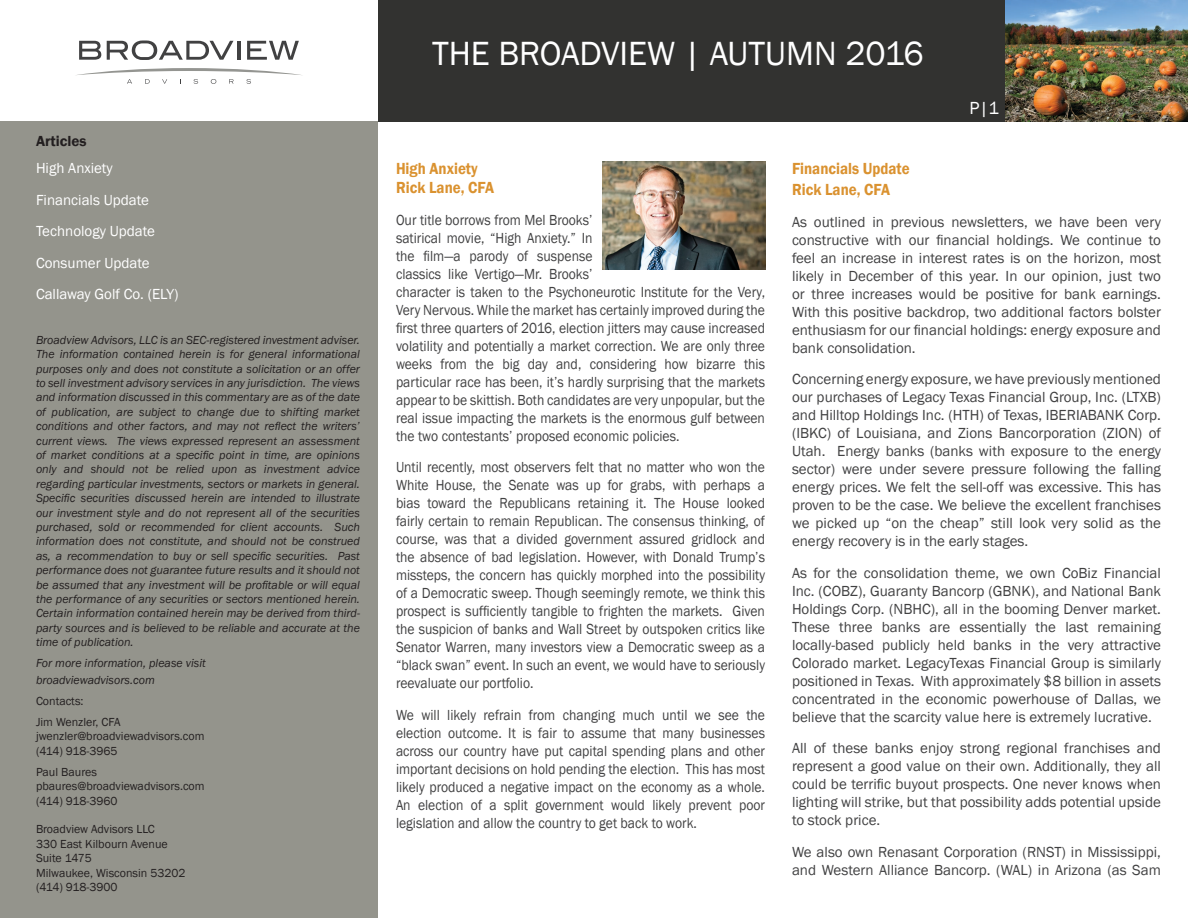
<style>
.page{position:relative;width:1188px;height:918px;background:#fff}
.page>*{position:absolute;margin:0;border:0;box-sizing:border-box;transform-origin:0 0}
.t1{font:34.5px "Franklin Gothic";color:#fff}
.t2{font:18px "Franklin Gothic";color:#fff}
.t3{font:600 16.5px "Franklin Gothic";color:#da9230;scale:.9 1}
.t4{font:15px/18px "Franklin Gothic";color:#414142;text-align:justify;scale:.91 1}
.t5{font:15px/18px "Franklin Gothic";color:#414142;text-align:justify}
.t6{font:15px "Franklin Gothic";color:#fff}
.t7{font:600 15px "Franklin Gothic";color:#231f20}
.t8{font:italic 12px/14.4px "Franklin Gothic";color:#231f20;text-align:justify}
.t9{font:12px "Franklin Gothic";color:#231f20}
</style>
<div class="page">
<div style="left:378px;top:0;width:628px;height:122px;background:#323230"></div>
<svg style="left:79px;top:41px;width:22px;height:19px"></svg>
<hr style="left:238px;top:41px;width:3px;height:19px;background:#414142">
<svg style="left:247px;top:41px;width:52px;height:19px"></svg>
<svg style="left:107px;top:41px;width:126px;height:19px"></svg>
<svg style="left:76px;top:68px;width:226px;height:16px"></svg>
<img style="left:1006px;top:1px;width:182px;height:121px">
<div style="left:0;top:122px;width:378px;height:796px;background:#94948c"></div>
<img style="left:603px;top:162px;width:162px;height:108px">
<p class="t7" style="left:36px;top:131px;width:52px">Articles</p>
<p class="t6" style="left:36px;top:159px;width:78px">High Anxiety</p>
<p class="t6" style="left:36px;top:190px;width:114px">Financials Update</p>
<p class="t6" style="left:36px;top:222px;width:120px">Technology Update</p>
<p class="t6" style="left:36px;top:253px;width:115px">Consumer Update</p>
<p class="t6" style="left:36px;top:285px;width:144px">Callaway Golf Co. (ELY)</p>
<p class="t8" style="left:36px;top:333px;width:326px">Broadview Advisors, LLC is an SEC-registered investment adviser.<br>The information contained herein is for general informational purposes only and does not constitute a solicitation or an offer to sell investment advisory services in any jurisdiction. The views and information discussed in this commentary are as of the date of publication, are subject to change due to shifting market conditions and other factors, and may not reflect the writers’ current views. The views expressed represent an assessment of market conditions at a specific point in time, are opinions only and should not be relied upon as investment advice regarding particular investments, sectors or markets in general.<br>Specific securities discussed herein are intended to illustrate our investment style and do not represent all of the securities purchased, sold or recommended for client accounts. Such information does not constitute, and should not be construed as, a recommendation to buy or sell specific securities. Past performance does not guarantee future results and it should not be assumed that any investment will be profitable or will equal the performance of any securities or sectors mentioned herein.<br>Certain information contained herein may be derived from third&shy;party sources and is believed to be reliable and accurate at the time of publication.</p>
<p class="t8" style="left:36px;top:656px;width:171px">For more information, please visit</p>
<p class="t8" style="left:36px;top:673px;width:120px">broadviewadvisors.com</p>
<p class="t9" style="left:36px;top:693px;width:49px">Contacts:</p>
<p class="t9" style="left:36px;top:714px;width:86px">Jim Wenzler, CFA</p>
<p class="t9" style="left:36px;top:729px;width:170px">jwenzler@broadviewadvisors.com</p>
<p class="t9" style="left:36px;top:743px;width:83px">(414) 918-3965</p>
<p class="t9" style="left:36px;top:764px;width:63px">Paul Baures</p>
<p class="t9" style="left:36px;top:779px;width:170px">pbaures@broadviewadvisors.com</p>
<p class="t9" style="left:36px;top:793px;width:83px">(414) 918-3960</p>
<p class="t9" style="left:36px;top:822px;width:120px">Broadview Advisors LLC</p>
<p class="t9" style="left:36px;top:836px;width:133px">330 East Kilbourn Avenue</p>
<p class="t9" style="left:36px;top:851px;width:57px">Suite 1475</p>
<p class="t9" style="left:36px;top:865px;width:151px">Milwaukee, Wisconsin 53202</p>
<p class="t9" style="left:36px;top:880px;width:83px">(414) 918-3900</p>
<h1 class="t1" style="left:432px;top:32px;width:493px">THE BROADVIEW | AUTUMN 2016</h1>
<p class="t2" style="left:969px;top:97px;width:31px">P|1</p>
<p class="t3" style="left:396px;top:158px;width:92px">High Anxiety</p>
<p class="t3" style="left:396px;top:178px;width:111px">Rick Lane, CFA</p>
<p class="t4" style="left:396px;top:211px;width:407px;text-align:left">Our title borrows from Mel Brooks’<br>satirical movie, “High Anxiety.” In<br>the film—a parody of suspense<br>classics like Vertigo—Mr. Brooks’<br>character is taken to the Psychoneurotic Institute for the Very, Very Nervous. While the market has certainly improved during the first three quarters of 2016, election jitters may cause increased volatility and potentially a market correction. We are only three weeks from the big day and, considering how bizarre this particular race has been, it’s hardly surprising that the markets appear to be skittish. Both candidates are very unpopular, but the real issue impacting the markets is the enormous gulf between the two contestants’ proposed economic policies.</p>
<p class="t4" style="left:396px;top:459px;width:407px">Until recently, most observers felt that no matter who won the White House, the Senate was up for grabs, with perhaps a bias toward the Republicans retaining it. The House looked fairly certain to remain Republican. The consensus thinking, of course, was that a divided government assured gridlock and the absence of bad legislation. However, with Donald Trump’s missteps, the concern has quickly morphed into the possibility of a Democratic sweep. Though seemingly remote, we think this prospect is sufficiently tangible to frighten the markets. Given the suspicion of banks and Wall Street by outspoken critics like Senator Warren, many investors view a Democratic sweep as a “black swan” event. In such an event, we would have to seriously reevaluate our portfolio.</p>
<p class="t4" style="left:396px;top:706px;width:407px">We will likely refrain from changing much until we see the election outcome. It is fair to assume that many businesses across our country have put capital spending plans and other important decisions on hold pending the election. This has most likely produced a negative impact on the economy as a whole.<br>An election of a split government would likely prevent poor legislation and allow the country to get back to work.</p>
<p class="t3" style="left:792px;top:158px;width:132px">Financials Update</p>
<p class="t3" style="left:792px;top:179px;width:111px">Rick Lane, CFA</p>
<p class="t5" style="left:792px;top:213px;width:371px">As outlined in previous newsletters, we have been very constructive with our financial holdings. We continue to feel an increase in interest rates is on the horizon, most likely in December of this year. In our opinion, just two or three increases would be positive for bank earnings.<br>With this positive backdrop, two additional factors bolster enthusiasm for our financial holdings: energy exposure and bank consolidation.</p>
<p class="t5" style="left:792px;top:370px;width:371px">Concerning energy exposure, we have previously mentioned our purchases of Legacy Texas Financial Group, Inc. (LTXB) and Hilltop Holdings Inc. (HTH) of Texas, IBERIABANK Corp. (IBKC) of Louisiana, and Zions Bancorporation (ZION) of Utah. Energy banks (banks with exposure to the energy sector) were under severe pressure following the falling energy prices. We felt the sell-off was excessive. This has proven to be the case. We believe the excellent franchises we picked up “on the cheap” still look very solid as the energy recovery is in the early stages.</p>
<p class="t5" style="left:792px;top:564px;width:371px">As for the consolidation theme, we own CoBiz Financial Inc. (COBZ), Guaranty Bancorp (GBNK), and National Bank Holdings Corp. (NBHC), all in the booming Denver market.<br>These three banks are essentially the last remaining locally-based publicly held banks in the very attractive Colorado market. LegacyTexas Financial Group is similarly positioned in Texas. With approximately $8 billion in assets concentrated in the economic powerhouse of Dallas, we believe that the scarcity value here is extremely lucrative.</p>
<p class="t5" style="left:792px;top:739px;width:371px">All of these banks enjoy strong regional franchises and represent a good value on their own. Additionally, they all could be terrific buyout prospects. One never knows when lighting will strike, but that possibility adds potential upside to stock price.</p>
<p class="t5" style="left:792px;top:843px;width:370px">We also own Renasant Corporation (RNST) in Mississippi, and Western Alliance Bancorp. (WAL) in Arizona (as Sam</p>
</div>
